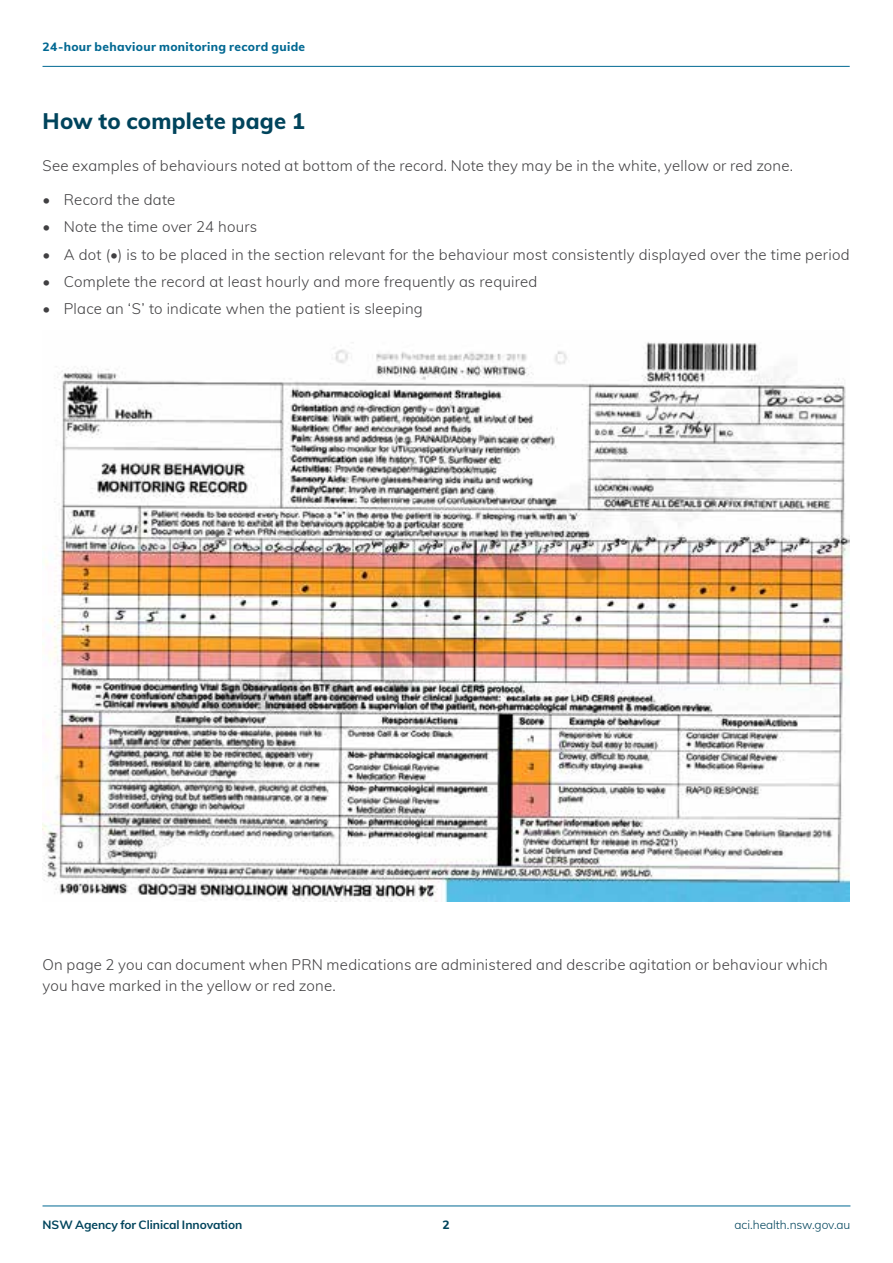
<style>
.page{position:relative;width:893px;height:1263px;background:#fff}
.page>*{position:absolute;margin:0;border:0;box-sizing:border-box;transform-origin:0 0}
.t1{font:800 22.5px "Muli";letter-spacing:.01em;color:#00445c}
.t2{font:300 15px/21px "Muli";letter-spacing:.015em;color:#414042}
.t3{font:800 12px "Muli";letter-spacing:.03em;color:#006892}
.t4{font:700 12px "Muli";letter-spacing:-.005em;color:#00445c}
.t5{font:300 12px "Muli";letter-spacing:-.005em;color:#00445c}
.t6{font:800 12px "Muli";color:#00445c}
</style>
<div class="page">
<hr style="left:43px;top:66px;width:807px;height:1px;background:#006892">
<hr style="left:43px;top:1205px;width:807px;height:1px;background:#006892">
<img style="left:43px;top:342px;width:807px;height:559px">
<p class="t3" style="left:43px;top:38px;width:264px">24-hour behaviour monitoring record guide</p>
<h1 class="t1" style="left:43px;top:104px;width:264px">How to complete page 1</h1>
<p class="t2" style="left:43px;top:155px;width:752px">See examples of behaviours noted at bottom of the record. Note they may be in the white, yellow or red zone.</p>
<p class="t2" style="left:43px;top:188px;width:134px">• Record the date</p>
<p class="t2" style="left:43px;top:216px;width:216px">• Note the time over 24 hours</p>
<p class="t2" style="left:43px;top:243px;width:809px">• A dot (•) is to be placed in the section relevant for the behaviour most consistently displayed over the time period</p>
<p class="t2" style="left:43px;top:270px;width:496px">• Complete the record at least hourly and more frequently as required</p>
<p class="t2" style="left:43px;top:298px;width:382px">• Place an ‘S’ to indicate when the patient is sleeping</p>
<p class="t2" style="left:43px;top:953px;width:787px">On page 2 you can document when PRN medications are administered and describe agitation or behaviour which you have marked in the yellow or red zone.</p>
<p class="t4" style="left:43px;top:1216px;width:201px">NSW Agency for Clinical Innovation</p>
<p class="t6" style="left:443px;top:1216px;width:9px">2</p>
<p class="t5" style="left:734px;top:1216px;width:117px">aci.health.nsw.gov.au</p>
</div>
